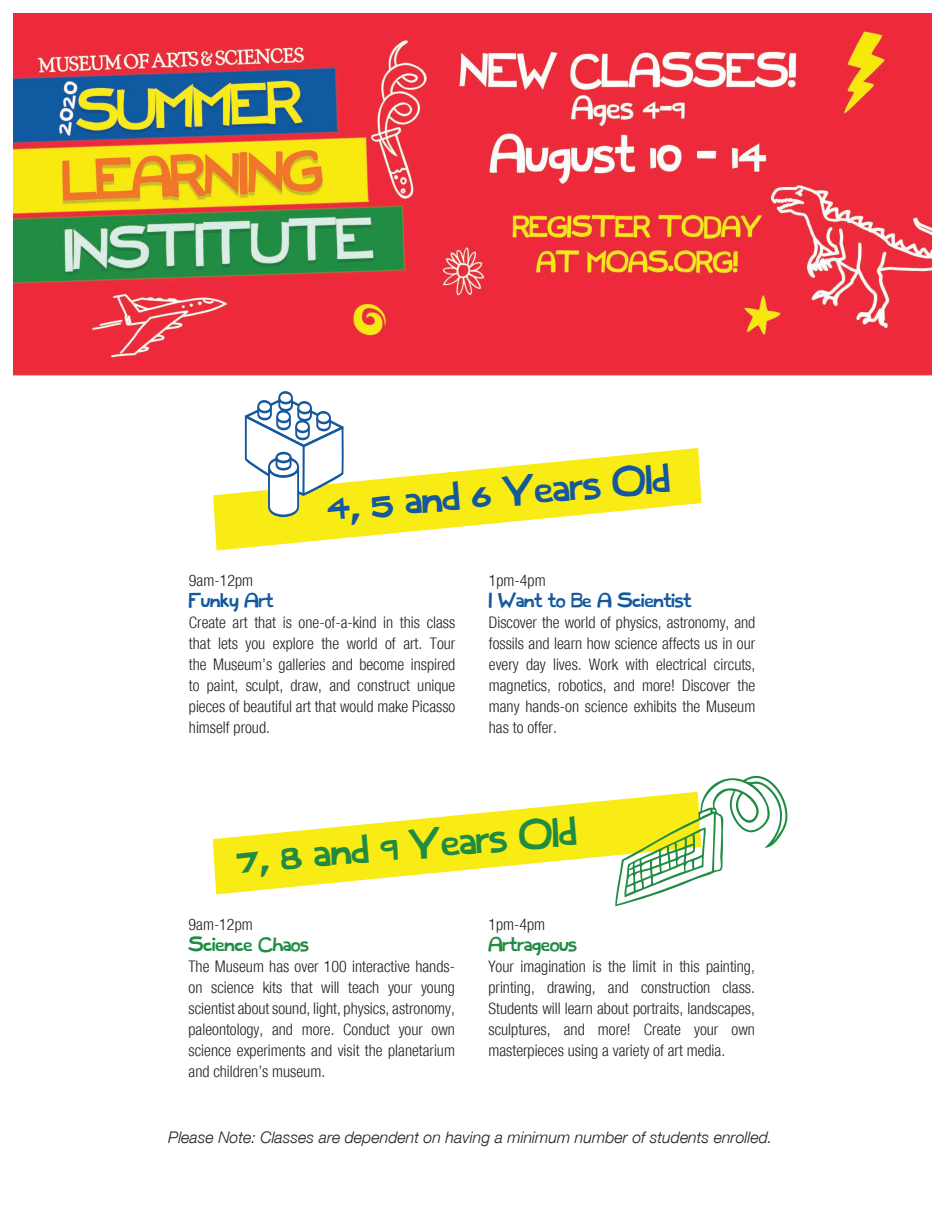
<style>
.page{position:relative;width:945px;height:1215px;background:#fff}
.page>*{position:absolute;margin:0;border:0;box-sizing:border-box;transform-origin:0 0}
.t1{font:32.7px "Full Dece Sans";color:#14589e}
.t2{font:32.7px "Full Dece Sans";color:#208c43}
.t3{font:300 condensed 16.05px/21px "Helvetica Neue";color:#231f20;text-align:justify}
.t4{font:italic 300 16.05px "Helvetica Neue";color:#231f20}
.t5{font:16.05px "Full Dece Sans";color:#14589f}
.t6{font:16.05px "Full Dece Sans";color:#208c43}
</style>
<div class="page">
<img style="left:14px;top:14px;width:918px;height:893px">
<svg style="left:213px;top:448px;width:489px;height:103px;fill:#f9ec15"></svg>
<svg style="left:245px;top:390px;width:99px;height:129px"></svg>
<svg style="left:213px;top:792px;width:402px;height:102px;fill:#f9ec15"></svg>
<svg style="left:615px;top:763px;width:180px;height:143px"></svg>
<p class="t1" style="left:325px;top:487px;width:345px;rotate:-5deg">4, 5 and 6 Years Old</p>
<p class="t3" style="left:189px;top:570px;width:66px">9am-12pm</p>
<p class="t5" style="left:189px;top:590px;width:86px">Funky Art</p>
<p class="t3" style="left:189px;top:612px;width:268px">Create art that is one-of-a-kind in this class that lets you explore the world of art. Tour the Museum’s galleries and become inspired to paint, sculpt, draw, and construct unique pieces of beautiful art that would make Picasso himself proud.</p>
<p class="t3" style="left:489px;top:570px;width:58px">1pm-4pm</p>
<p class="t5" style="left:489px;top:590px;width:204px">I Want to Be A Scientist</p>
<p class="t3" style="left:489px;top:612px;width:268px">Discover the world of physics, astronomy, and fossils and learn how science affects us in our every day lives. Work with electrical circuts, magnetics, robotics, and more! Discover the many hands-on science exhibits the Museum has to offer.</p>
<p class="t2" style="left:235px;top:839px;width:342px;rotate:-5deg">7, 8 and 9 Years Old</p>
<p class="t3" style="left:189px;top:914px;width:66px">9am-12pm</p>
<p class="t6" style="left:189px;top:934px;width:122px">Science Chaos</p>
<p class="t3" style="left:189px;top:956px;width:268px">The Museum has over 100 interactive hands&shy;on science kits that will teach your young scientist about sound, light, physics, astronomy, paleontology, and more. Conduct your own science experiments and visit the planetarium and children’s museum.</p>
<p class="t3" style="left:488px;top:914px;width:58px">1pm-4pm</p>
<p class="t6" style="left:488px;top:934px;width:90px">Artrageous</p>
<p class="t3" style="left:488px;top:956px;width:268px">Your imagination is the limit in this painting, printing, drawing, and construction class.<br>Students will learn about portraits, landscapes, sculptures, and more! Create your own masterpieces using a variety of art media.</p>
<p class="t4" style="left:168px;top:1128px;width:606px">Please Note: Classes are dependent on having a minimum number of students enrolled.</p>
</div>
